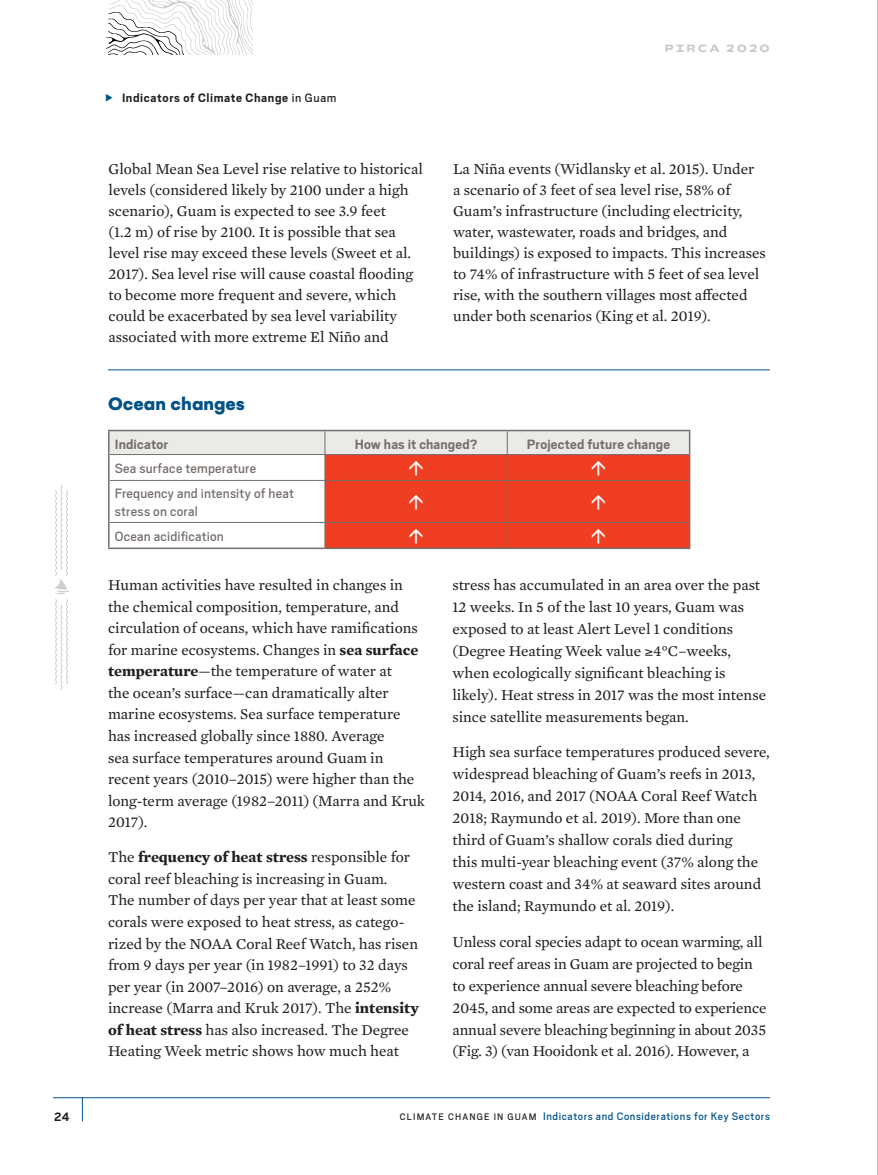
<style>
.page{position:relative;width:878px;height:1175px;background:#fff}
.page>*{position:absolute;margin:0;border:0;box-sizing:border-box;transform-origin:0 0}
.Heading_1{font:900 19.5px "Gelion";color:#015186}
.t1{font:15.3px/21.6px "Mercury Text G2";color:#231f20}
.t2{font:15px/24.9px "Scout";letter-spacing:.01em;color:#756e6b}
.t3{font:700 15px "Scout";letter-spacing:.01em;color:#756e6b}
.t4{font:700 13.5px "Scout";letter-spacing:.045em;color:#231f20}
.t5{font:12px "Scout";letter-spacing:.05em;color:#015186}
.t6{font:700 10.5px "TT Runs";letter-spacing:.22em;color:#cac6c4}
.s1{font-weight:400}
.s2{font-weight:700}
.s3{font-size:10.5px;color:#231f20}
</style>
<div class="page">
<hr style="left:53px;top:1097px;width:717px;height:1px;background:#015186">
<svg style="left:82px;top:1097px;width:1px;height:24px"></svg>
<svg style="left:54px;top:485px;width:16px;height:205px"></svg>
<hr style="left:877px;top:0;width:1px;height:1174px;background:#afa9a7">
<svg style="left:106px;top:0;width:146px;height:54px"></svg>
<hr style="left:108px;top:430px;width:217px;height:1px;background:#756e6b">
<hr style="left:108px;top:431px;width:2px;height:23px;background:#756e6b">
<hr style="left:507px;top:430px;width:183px;height:1px;background:#756e6b">
<hr style="left:688px;top:431px;width:2px;height:23px;background:#756e6b">
<hr style="left:108px;top:454px;width:2px;height:26px;background:#756e6b">
<hr style="left:688px;top:454px;width:2px;height:26px;background:#756e6b">
<hr style="left:108px;top:480px;width:2px;height:42px;background:#756e6b">
<hr style="left:688px;top:480px;width:2px;height:42px;background:#756e6b">
<hr style="left:108px;top:522px;width:2px;height:25px;background:#756e6b">
<hr style="left:688px;top:522px;width:2px;height:25px;background:#756e6b">
<hr style="left:108px;top:547px;width:217px;height:2px;background:#756e6b">
<hr style="left:325px;top:547px;width:182px;height:2px;background:#756e6b">
<hr style="left:507px;top:547px;width:183px;height:2px;background:#756e6b">
<hr style="left:108px;top:369px;width:662px;height:1px;background:#015186">
<svg style="left:109px;top:430px;width:580px;height:118px"></svg>
<p class="t4" style="left:122px;top:89px;width:216px">Indicators of Climate Change <span class="s1">in Guam</span></p>
<p class="t6" style="left:664px;top:42px;width:107px">PIRCA 2020</p>
<p class="t1" style="left:109px;top:157px;width:316px;line-height:21px">Global Mean Sea Level rise relative to historical levels (considered likely by 2100 under a high scenario), Guam is expected to see 3.9 feet<br>(1.2 m) of rise by 2100. It is possible that sea level rise may exceed these levels (Sweet et al.<br>2017). Sea level rise will cause coastal flooding to become more frequent and severe, which could be exacerbated by sea level variability associated with more extreme El Niño and</p>
<p class="t1" style="left:453px;top:157px;width:314px;line-height:21px">La Niña events (Widlansky et al. 2015). Under<br>a scenario of 3 feet of sea level rise, 58% of Guam’s infrastructure (including electricity, water, wastewater, roads and bridges, and buildings) is exposed to impacts. This increases to 74% of infrastructure with 5 feet of sea level rise, with the southern villages most affected under both scenarios (King et al. 2019).</p>
<p class="Heading_1" style="left:108px;top:391px;width:138px">Ocean changes</p>
<p class="t3" style="left:115px;top:434px;width:55px">Indicator</p>
<p class="t3" style="left:355px;top:434px;width:124px">How has it changed?</p>
<p class="t3" style="left:527px;top:434px;width:145px">Projected future change</p>
<p class="t2" style="left:115px;top:455px;width:181px">Sea surface temperature<br>Frequency and intensity of heat</p>
<p class="t2" style="left:115px;top:498px;width:110px">stress on coral<br>Ocean acidification</p>
<p class="t1" style="left:108px;top:573px;width:318px">Human activities have resulted in changes in the chemical composition, temperature, and circulation of oceans, which have ramifications for marine ecosystems. Changes in <span class="s2">sea surface temperature</span>—the temperature of water at<br>the ocean’s surface—can dramatically alter marine ecosystems. Sea surface temperature has increased globally since 1880. Average<br>sea surface temperatures around Guam in recent years (2010–2015) were higher than the long-term average (1982–2011) (Marra and Kruk 2017).</p>
<p class="t1" style="left:108px;top:845px;width:312px">The <span class="s2">frequency of heat stress</span> responsible for coral reef bleaching is increasing in Guam.<br>The number of days per year that at least some corals were exposed to heat stress, as catego&shy;rized by the NOAA Coral Reef Watch, has risen from 9 days per year (in 1982–1991) to 32 days per year (in 2007–2016) on average, a 252% increase (Marra and Kruk 2017). The <span class="s2">intensity of heat stress</span> has also increased. The Degree Heating Week metric shows how much heat</p>
<p class="t1" style="left:452px;top:573px;width:315px">stress has accumulated in an area over the past 12 weeks. In 5 of the last 10 years, Guam was exposed to at least Alert Level 1 conditions (Degree Heating Week value ≥4°C–weeks, when ecologically significant bleaching is likely). Heat stress in 2017 was the most intense since satellite measurements began.</p>
<p class="t1" style="left:452px;top:740px;width:319px">High sea surface temperatures produced severe, widespread bleaching of Guam’s reefs in 2013, 2014, 2016, and 2017 (NOAA Coral Reef Watch 2018; Raymundo et al. 2019). More than one third of Guam’s shallow corals died during<br>this multi-year bleaching event (37% along the western coast and 34% at seaward sites around the island; Raymundo et al. 2019).</p>
<p class="t1" style="left:452px;top:929px;width:315px">Unless coral species adapt to ocean warming, all coral reef areas in Guam are projected to begin to experience annual severe bleaching before 2045, and some areas are expected to experience annual severe bleaching beginning in about 2035 (Fig. 3) (van Hooidonk et al. 2016). However, a</p>
<p class="t4" style="left:54px;top:1108px;width:17px">24</p>
<p class="t5" style="left:400px;top:1108px;width:371px"><span class="s3">CLIMATE CHANGE IN GUAM</span> Indicators and Considerations for Key Sectors</p>
</div>
